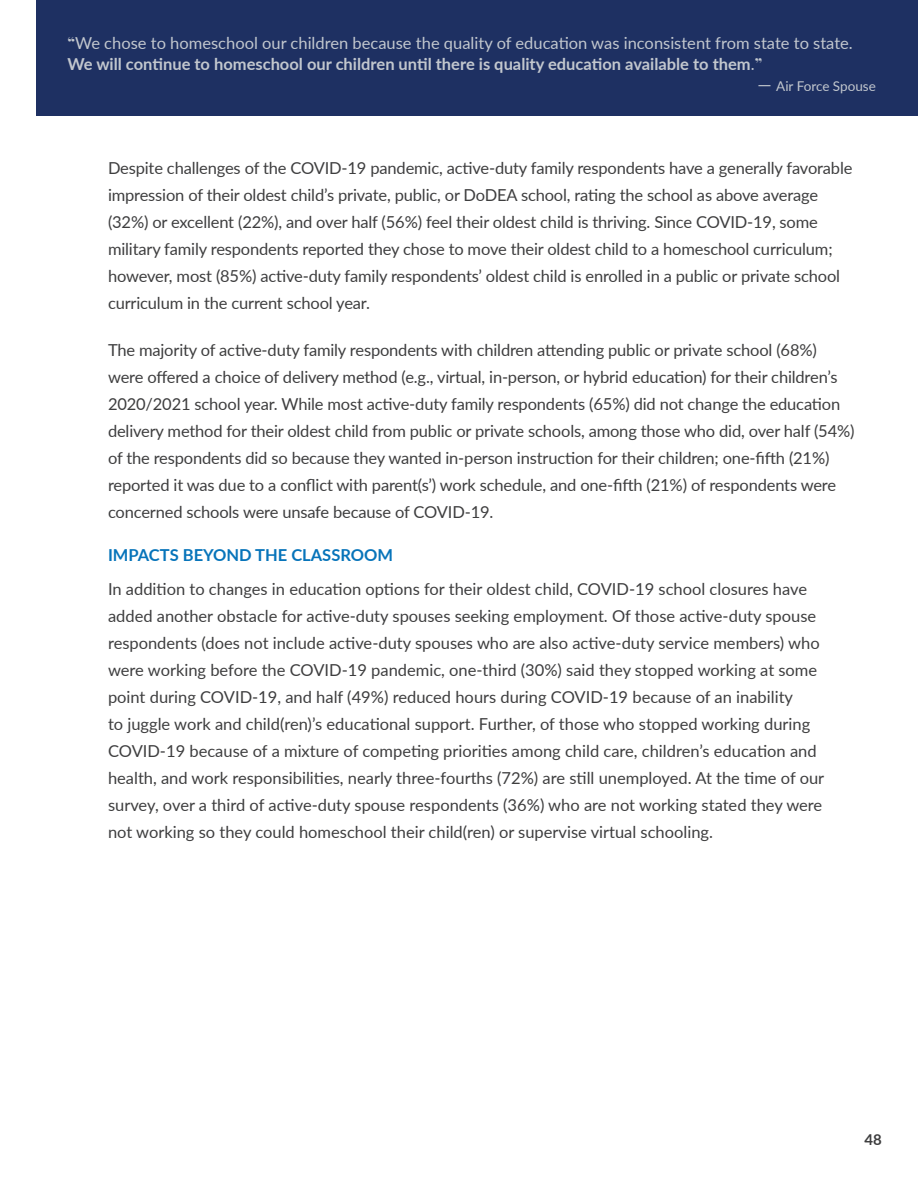
<style>
.page{position:relative;width:918px;height:1188px;background:#fff}
.page>*{position:absolute;margin:0;border:0;box-sizing:border-box;transform-origin:0 0}
.Body_Text{font:16.5px/27px "Lato";letter-spacing:-.01em;color:#3e3e3f}
.t1{font:16.5px/21px "Lato";color:#c2c7ce}
.Body_Text-2{font:700 16.5px "Lato";color:#0774ba}
.t2{font:700 15px "Lato";color:#3e3e3f}
.t3{font:13.5px "Lato";color:#c2c7ce}
.s1{font-family:"Playfair Display";font-weight:700}
.s2{font-weight:700}
.s3{font-size:18px}
</style>
<div class="page">
<div style="left:36px;top:0;width:882px;height:116px;background:#1e3062"></div>
<p class="t1" style="left:68px;top:32px;width:787px"><span class="s1">“</span>We chose to homeschool our children because the quality of education was inconsistent from state to state.<br><span class="s2">We will continue to homeschool our children until there is quality education available to them</span>.<span class="s1">”</span></p>
<p class="t3" style="left:757px;top:76px;width:120px"><span class="s3">—</span> Air Force Spouse</p>
<p class="Body_Text" style="left:108px;top:154px;width:746px">Despite challenges of the COVID-19 pandemic, active-duty family respondents have a generally favorable impression of their oldest child’s private, public, or DoDEA school, rating the school as above average (32%) or excellent (22%), and over half (56%) feel their oldest child is thriving. Since COVID-19, some military family respondents reported they chose to move their oldest child to a homeschool curriculum; however, most (85%) active-duty family respondents’ oldest child is enrolled in a public or private school curriculum in the current school year.</p>
<p class="Body_Text" style="left:108px;top:336px;width:748px">The majority of active-duty family respondents with children attending public or private school (68%) were offered a choice of delivery method (e.g., virtual, in-person, or hybrid education) for their children’s 2020/2021 school year. While most active-duty family respondents (65%) did not change the education delivery method for their oldest child from public or private schools, among those who did, over half (54%) of the respondents did so because they wanted in-person instruction for their children; one-fifth (21%) reported it was due to a conflict with parent(s’) work schedule, and one-fifth (21%) of respondents were concerned schools were unsafe because of COVID-19.</p>
<p class="Body_Text-2" style="left:108px;top:543px;width:287px">IMPACTS BEYOND THE CLASSROOM</p>
<p class="Body_Text" style="left:108px;top:575px;width:718px">In addition to changes in education options for their oldest child, COVID-19 school closures have added another obstacle for active-duty spouses seeking employment. Of those active-duty spouse respondents (does not include active-duty spouses who are also active-duty service members) who were working before the COVID-19 pandemic, one-third (30%) said they stopped working at some point during COVID-19, and half (49%) reduced hours during COVID-19 because of an inability<br>to juggle work and child(ren)’s educational support. Further, of those who stopped working during COVID-19 because of a mixture of competing priorities among child care, children’s education and health, and work responsibilities, nearly three-fourths (72%) are still unemployed. At the time of our survey, over a third of active-duty spouse respondents (36%) who are not working stated they were not working so they could homeschool their child(ren) or supervise virtual schooling.</p>
<p class="t2" style="left:865px;top:1128px;width:19px">48</p>
</div>
